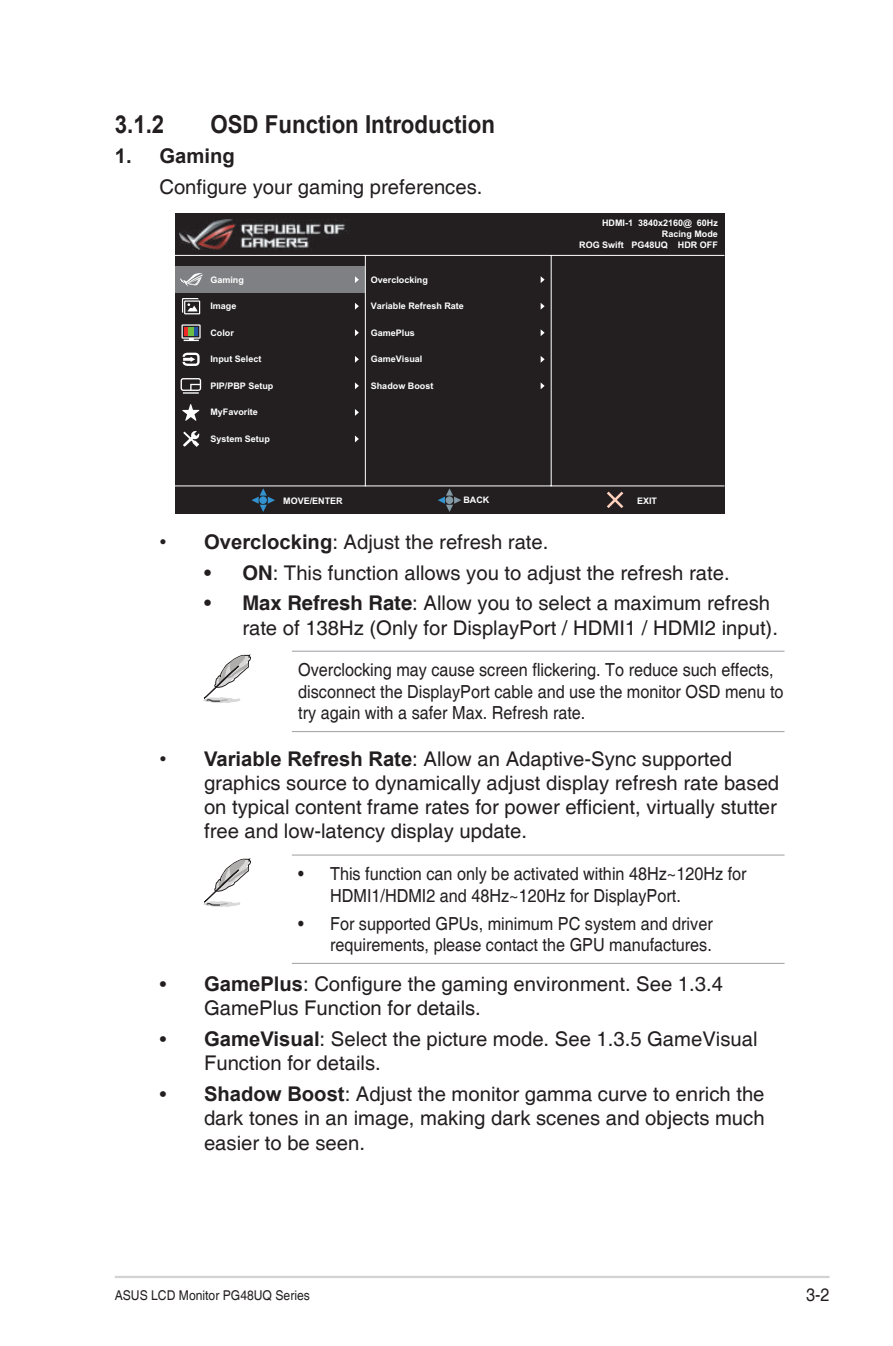
<style>
.page{position:relative;width:893px;height:1346px;background:#fff}
.page>*{position:absolute;margin:0;border:0;box-sizing:border-box;transform-origin:0 0}
.t1{font:700 24.75px "Arial";color:#231f20;scale:.9 1}
.t2{font:20.25px/24.3px "Helvetica";color:#231f20}
.t3{font:700 20.25px "Arial";color:#231f20}
.t4{font:18px/21.6px "Helvetica";color:#231f20;scale:.9 1}
.t5{font:13.5px "Helvetica";color:#231f20;scale:.9 1}
.t6{font:700 9px "Arial";color:#fff}
.s1{font-family:"Arial"}
.s2{font-family:"Arial";font-weight:700}
.s3{font-weight:700}
</style>
<div class="page">
<hr style="left:115px;top:1276px;width:714px;height:2px;background:#d1d2d4">
<div style="left:175px;top:213px;width:549px;height:301px;background:#231f20"></div>
<div style="left:175px;top:266px;width:190px;height:27px;background:#7e8083"></div>
<svg style="left:180px;top:273px;width:23px;height:13px"></svg>
<svg style="left:355px;top:276px;width:4px;height:7px"></svg>
<svg style="left:182px;top:324px;width:19px;height:17px"></svg>
<div style="left:189px;top:327px;width:5px;height:9px;background:#6fbe44"></div>
<svg style="left:355px;top:329px;width:4px;height:7px"></svg>
<svg style="left:182px;top:298px;width:18px;height:16px"></svg>
<svg style="left:355px;top:303px;width:4px;height:7px"></svg>
<svg style="left:607px;top:492px;width:16px;height:16px"></svg>
<svg style="left:251px;top:488px;width:24px;height:24px"></svg>
<svg style="left:355px;top:356px;width:4px;height:7px"></svg>
<svg style="left:183px;top:353px;width:17px;height:13px"></svg>
<svg style="left:355px;top:435px;width:4px;height:7px"></svg>
<svg style="left:183px;top:431px;width:17px;height:16px"></svg>
<svg style="left:355px;top:382px;width:4px;height:7px"></svg>
<svg style="left:181px;top:378px;width:20px;height:16px"></svg>
<svg style="left:355px;top:409px;width:4px;height:7px"></svg>
<svg style="left:182px;top:404px;width:17px;height:17px"></svg>
<img style="left:179px;top:219px;width:170px;height:31px">
<svg style="left:541px;top:303px;width:4px;height:7px"></svg>
<svg style="left:541px;top:329px;width:4px;height:7px"></svg>
<svg style="left:541px;top:356px;width:4px;height:7px"></svg>
<svg style="left:541px;top:383px;width:4px;height:6px"></svg>
<svg style="left:541px;top:276px;width:4px;height:7px"></svg>
<svg style="left:438px;top:488px;width:23px;height:24px"></svg>
<hr style="left:551px;top:256px;width:1px;height:230px;background:#fff">
<hr style="left:365px;top:256px;width:1px;height:230px;background:#fff">
<hr style="left:175px;top:485px;width:549px;height:1px;background:#fff">
<hr style="left:175px;top:255px;width:549px;height:1px;background:#fff">
<hr style="left:292px;top:651px;width:492px;height:1px;background:#a8a9ad">
<hr style="left:292px;top:731px;width:492px;height:1px;background:#a8a9ad">
<svg style="left:203px;top:654px;width:48px;height:49px"></svg>
<hr style="left:292px;top:854px;width:492px;height:1px;background:#a8a9ad">
<hr style="left:292px;top:963px;width:492px;height:1px;background:#a8a9ad">
<svg style="left:203px;top:858px;width:48px;height:49px"></svg>
<p class="t1" style="left:115px;top:115px;width:57px">3.1.2</p>
<p class="t1" style="left:210px;top:115px;width:318px">OSD Function Introduction</p>
<p class="t3" style="left:115px;top:149px;width:122px">1. Gaming</p>
<p class="t2" style="left:159px;top:176px;width:324px">Configure your gaming preferences.</p>
<p class="t6" style="left:210px;top:276px;width:35px">Gaming</p>
<p class="t6" style="left:210px;top:303px;width:28px">Image</p>
<p class="t6" style="left:210px;top:329px;width:25px">Color</p>
<p class="t6" style="left:210px;top:356px;width:53px">Input Select</p>
<p class="t6" style="left:210px;top:382px;width:65px">PIP/PBP Setup</p>
<p class="t6" style="left:210px;top:409px;width:49px">MyFavorite</p>
<p class="t6" style="left:210px;top:435px;width:61px">System Setup</p>
<p class="t6" style="left:371px;top:276px;width:59px">Overclocking</p>
<p class="t6" style="left:371px;top:303px;width:95px">Variable Refresh Rate</p>
<p class="t6" style="left:371px;top:329px;width:46px">GamePlus</p>
<p class="t6" style="left:371px;top:356px;width:53px">GameVisual</p>
<p class="t6" style="left:371px;top:382px;width:64px">Shadow Boost</p>
<p class="t6" style="left:602px;top:219px;width:117px">HDMI-1 3840x2160@ 60Hz</p>
<p class="t6" style="left:662px;top:230px;width:58px">Racing Mode</p>
<p class="t6" style="left:579px;top:242px;width:90px">ROG Swift PG48UQ</p>
<p class="t6" style="left:678px;top:242px;width:41px">HDR OFF</p>
<p class="t6" style="left:283px;top:497px;width:61px">MOVE/ENTER</p>
<p class="t6" style="left:463px;top:497px;width:27px">BACK</p>
<p class="t6" style="left:637px;top:497px;width:22px">EXIT</p>
<p class="t2" style="left:159px;top:530px;width:391px"><span class="s1">•</span> <span class="s2">Overclocking</span>: Adjust the refresh rate.</p>
<p class="t2" style="left:204px;top:562px;width:527px">• <span class="s3">ON</span>: This function allows you to adjust the refresh rate.</p>
<p class="t2" style="left:242px;top:593px;width:537px;text-indent:-38px">• <span class="s3">Max Refresh Rate</span>: Allow you to select a maximum refresh rate of 138Hz (Only for DisplayPort / HDMI1 / HDMI2 input).</p>
<p class="t4" style="left:298px;top:660px;width:541px">Overclocking may cause screen flickering. To reduce such effects, disconnect the DisplayPort cable and use the monitor OSD menu to try again with a safer Max. Refresh rate.</p>
<p class="t2" style="left:204px;top:747px;width:577px;text-indent:-45px"><span class="s1">•</span> <span class="s2">Variable Refresh Rate</span>: Allow an Adaptive-Sync supported graphics source to dynamically adjust display refresh rate based on typical content frame rates for power efficient, virtually stutter free and low-latency display update.</p>
<p class="t4" style="left:330px;top:864px;width:464px;text-indent:-32px">• This function can only be activated within 48Hz~120Hz for<br>HDMI1/HDMI2 and 48Hz~120Hz for DisplayPort.</p>
<p class="t4" style="left:298px;top:914px;width:462px;text-align:right">• For supported GPUs, minimum PC system and driver requirements, please contact the GPU manufactures.</p>
<p class="t2" style="left:204px;top:972px;width:520px;text-indent:-45px"><span class="s2">• GamePlus</span>: Configure the gaming environment. See 1.3.4<br>GamePlus Function for details.</p>
<p class="t2" style="left:204px;top:1027px;width:555px;text-indent:-45px"><span class="s2">• GameVisual</span>: Select the picture mode. See 1.3.5 GameVisual<br>Function for details.</p>
<p class="t2" style="left:204px;top:1082px;width:562px;text-align:justify;text-indent:-45px"><span class="s2">• Shadow Boost</span>: Adjust the monitor gamma curve to enrich the dark tones in an image, making dark scenes and objects much easier to be seen.</p>
<p class="t5" style="left:115px;top:1287px;width:218px">ASUS LCD Monitor PG48UQ Series</p>
<p class="t4" style="left:806px;top:1285px;width:28px">3-2</p>
</div>
